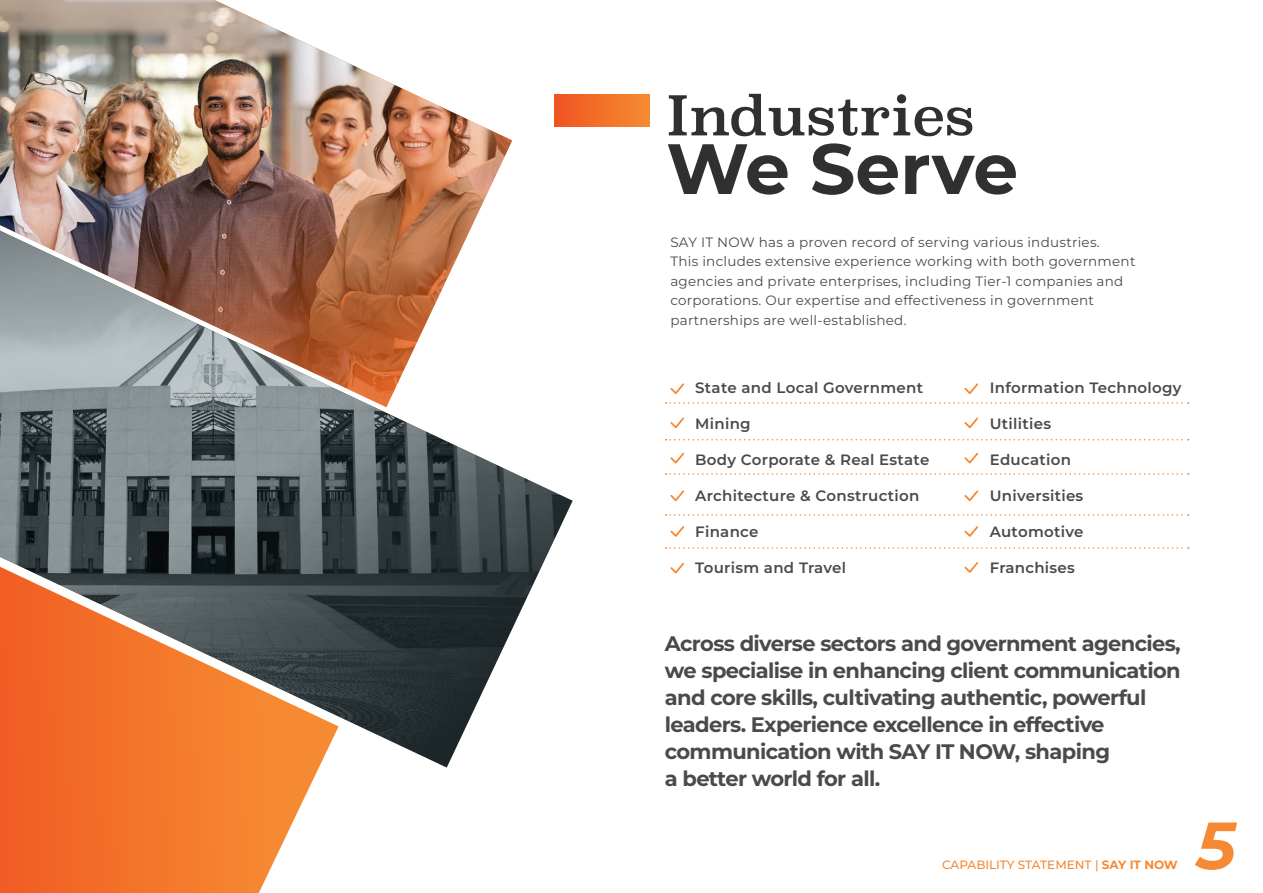
<style>
.page{position:relative;width:1263px;height:893px;background:#fff}
.page>*{position:absolute;margin:0;border:0;box-sizing:border-box;transform-origin:0 0}
.t1{font:700 71.1px "Montserrat";color:#303030}
.t2{font:italic 700 66.6px "Montserrat";color:#f68933}
.t3{font:54px "Superclarendon";color:#303030}
.t4{font:700 21px/27px "Montserrat";letter-spacing:-.03em;color:#4a4a4a}
.t5{font:600 15px "Montserrat";letter-spacing:.02em;color:#4a4a4a}
.t6{font:13.5px/19.5px "Montserrat";letter-spacing:.02em;color:#4a4a4a}
.t7{font:500 12px "Montserrat";color:#f68933}
.s1{font-weight:700}
</style>
<div class="page">
<img style="left:0;top:0;width:512px;height:222px">
<img style="left:0;top:222px;width:573px;height:545px">
<svg style="left:0;top:448px;width:339px;height:445px;background:#ae714e"></svg>
<svg style="left:666px;top:402px;width:523px;height:2px"></svg>
<svg style="left:666px;top:439px;width:523px;height:1px"></svg>
<svg style="left:666px;top:473px;width:523px;height:2px"></svg>
<svg style="left:666px;top:514px;width:523px;height:2px"></svg>
<svg style="left:666px;top:547px;width:523px;height:2px"></svg>
<svg style="left:670px;top:383px;width:15px;height:11px"></svg>
<svg style="left:964px;top:383px;width:15px;height:11px"></svg>
<svg style="left:670px;top:417px;width:15px;height:12px"></svg>
<svg style="left:964px;top:417px;width:15px;height:12px"></svg>
<svg style="left:670px;top:452px;width:15px;height:12px"></svg>
<svg style="left:964px;top:452px;width:15px;height:12px"></svg>
<svg style="left:670px;top:490px;width:15px;height:12px"></svg>
<svg style="left:964px;top:490px;width:15px;height:12px"></svg>
<svg style="left:964px;top:526px;width:15px;height:11px"></svg>
<svg style="left:964px;top:562px;width:15px;height:11px"></svg>
<svg style="left:670px;top:526px;width:15px;height:11px"></svg>
<svg style="left:670px;top:562px;width:15px;height:12px"></svg>
<div style="left:555px;top:95px;width:94px;height:31px;background:linear-gradient(to right,#f05521,#f68a32)"></div>
<h3 class="t3" style="left:666px;top:79px;width:310px">Industries</h3>
<h1 class="t1" style="left:666px;top:121px;width:353px">We Serve</h1>
<p class="t6" style="left:670px;top:232px;width:467px">SAY IT NOW has a proven record of serving various industries.<br>This includes extensive experience working with both government agencies and private enterprises, including Tier-1 companies and corporations. Our expertise and effectiveness in government partnerships are well-established.</p>
<p class="t5" style="left:695px;top:378px;width:229px">State and Local Government</p>
<p class="t5" style="left:695px;top:414px;width:57px">Mining</p>
<p class="t5" style="left:695px;top:450px;width:236px">Body Corporate &amp; Real Estate</p>
<p class="t5" style="left:695px;top:486px;width:226px">Architecture &amp; Construction</p>
<p class="t5" style="left:695px;top:522px;width:65px">Finance</p>
<p class="t5" style="left:695px;top:558px;width:152px">Tourism and Travel</p>
<p class="t5" style="left:990px;top:378px;width:193px">Information Technology</p>
<p class="t5" style="left:990px;top:414px;width:63px">Utilities</p>
<p class="t5" style="left:990px;top:450px;width:83px">Education</p>
<p class="t5" style="left:990px;top:486px;width:95px">Universities</p>
<p class="t5" style="left:990px;top:522px;width:95px">Automotive</p>
<p class="t5" style="left:990px;top:558px;width:87px">Franchises</p>
<p class="t4" style="left:665px;top:630px;width:517px">Across diverse sectors and government agencies, we specialise in enhancing client communication and core skills, cultivating authentic, powerful leaders. Experience excellence in effective communication with SAY IT NOW, shaping<br>a better world for all.</p>
<p class="t7" style="left:942px;top:856px;width:237px">CAPABILITY STATEMENT | <span class="s1">SAY IT NOW</span></p>
<h2 class="t2" style="left:1196px;top:801px;width:41px">5</h2>
</div>
